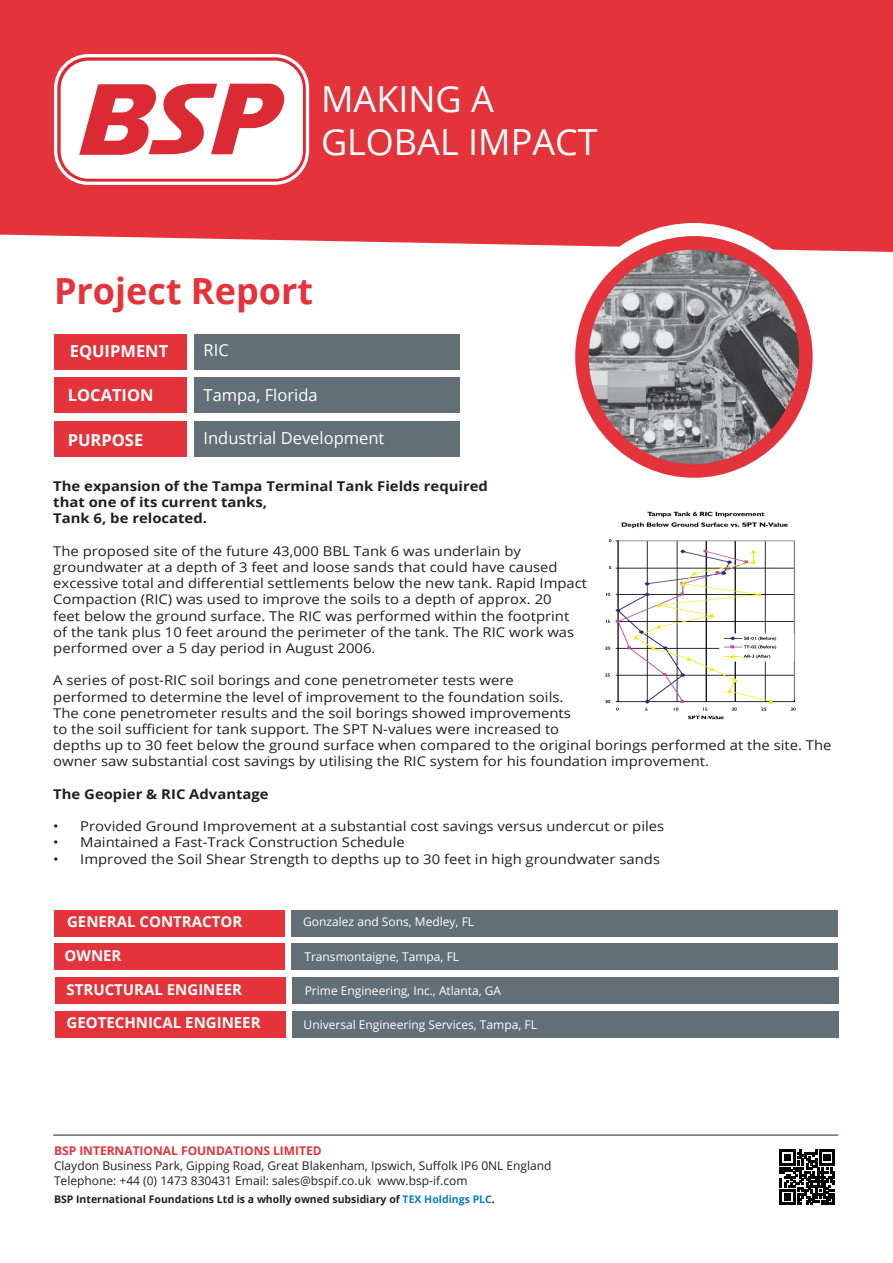
<style>
.page{position:relative;width:893px;height:1263px;background:#fff}
.page>*{position:absolute;margin:0;border:0;box-sizing:border-box;transform-origin:0 0}
.t1{font:36px "Open Sans";color:#fff}
.t2{font:700 36px "Open Sans";color:#e4333a}
.t3{font:16.5px "Open Sans";color:#fff}
.t4{font:700 16.5px "Open Sans";color:#fff}
.t5{font:700 15px "Open Sans";color:#fff}
.t6{font:13.5px/16.2px "Open Sans";color:#231f20;scale:1.1 1}
.t7{font:700 13.5px/16.2px "Open Sans";color:#231f20;scale:1.1 1}
.t8{font:12px/15px "Open Sans";color:#231f20}
.t9{font:12px "Open Sans";color:#fff}
.t10{font:700 10.5px "Open Sans";color:#231f20}
.s1{font-weight:700;color:#e4333a}
.s2{color:#0f7abc}
</style>
<div class="page">
<hr style="left:53px;top:1134px;width:785px;height:2px;background:#626f77">
<svg style="left:780px;top:1150px;width:55px;height:55px"></svg>
<div style="left:0;top:0;width:893px;height:252px;background:#e4333a"></div>
<div style="left:54px;top:54px;width:255px;height:131px;background:#fff;border-radius:34px"></div>
<svg style="left:57px;top:57px;width:249px;height:125px;fill:#dc2a34"></svg>
<div style="left:61px;top:61px;width:242px;height:118px;background:#fff;border-radius:28px"></div>
<svg style="left:79px;top:84px;width:206px;height:71px"></svg>
<div style="left:54px;top:334px;width:132px;height:35px;background:#e4333a"></div>
<div style="left:54px;top:377px;width:132px;height:35px;background:#e4333a"></div>
<div style="left:54px;top:422px;width:132px;height:35px;background:#e4333a"></div>
<div style="left:194px;top:334px;width:266px;height:35px;background:#626f77"></div>
<div style="left:194px;top:377px;width:266px;height:35px;background:#626f77"></div>
<div style="left:194px;top:422px;width:266px;height:35px;background:#626f77"></div>
<div style="left:562px;top:223px;width:264px;height:268px;border:14px solid #fff;border-radius:50%"></div>
<img style="left:582px;top:246px;width:224px;height:225px">
<div style="left:575px;top:236px;width:238px;height:242px;border:14px solid #e4333a;border-radius:50%"></div>
<div style="left:54px;top:910px;width:231px;height:26px;background:#e4333a"></div>
<div style="left:54px;top:944px;width:231px;height:26px;background:#e4333a"></div>
<div style="left:55px;top:977px;width:231px;height:27px;background:#e4333a"></div>
<div style="left:55px;top:1011px;width:231px;height:26px;background:#e4333a"></div>
<div style="left:291px;top:910px;width:547px;height:26px;background:#626f77"></div>
<div style="left:291px;top:944px;width:547px;height:26px;background:#626f77"></div>
<div style="left:292px;top:977px;width:547px;height:27px;background:#626f77"></div>
<div style="left:292px;top:1011px;width:547px;height:26px;background:#626f77"></div>
<img style="left:605px;top:511px;width:191px;height:209px">
<p class="t1" style="left:321px;top:74px;width:174px">MAKING A</p>
<p class="t1" style="left:321px;top:117px;width:278px">GLOBAL IMPACT</p>
<p class="t2" style="left:54px;top:266px;width:261px">Project Report</p>
<p class="t4" style="left:70px;top:339px;width:100px">EQUIPMENT</p>
<p class="t3" style="left:204px;top:338px;width:27px">RIC</p>
<p class="t4" style="left:68px;top:383px;width:87px">LOCATION</p>
<p class="t3" style="left:204px;top:383px;width:116px">Tampa, Florida</p>
<p class="t4" style="left:68px;top:428px;width:77px">PURPOSE</p>
<p class="t3" style="left:204px;top:427px;width:182px">Industrial Development</p>
<p class="t7" style="left:53px;top:478px;width:397px">The expansion of the Tampa Terminal Tank Fields required that one of its current tanks,</p>
<p class="t7" style="left:53px;top:510px;width:141px">Tank 6, be relocated.</p>
<p class="t6" style="left:53px;top:542px;width:487px">The proposed site of the future 43,000 BBL Tank 6 was underlain by groundwater at a depth of 3 feet and loose sands that could have caused excessive total and differential settlements below the new tank. Rapid Impact Compaction (RIC) was used to improve the soils to a depth of approx. 20<br>feet below the ground surface. The RIC was performed within the footprint<br>of the tank plus 10 feet around the perimeter of the tank. The RIC work was performed over a 5 day period in August 2006.</p>
<p class="t6" style="left:53px;top:672px;width:709px">A series of post-RIC soil borings and cone penetrometer tests were<br>performed to determine the level of improvement to the foundation soils.<br>The cone penetrometer results and the soil borings showed improvements<br>to the soil sufficient for tank support. The SPT N-values were increased to<br>depths up to 30 feet below the ground surface when compared to the original borings performed at the site. The owner saw substantial cost savings by utilising the RIC system for his foundation improvement.</p>
<p class="t7" style="left:53px;top:785px;width:197px">The Geopier &amp; RIC Advantage</p>
<p class="t6" style="left:53px;top:818px;width:557px">• Provided Ground Improvement at a substantial cost savings versus undercut or piles</p>
<p class="t6" style="left:53px;top:834px;width:321px">• Maintained a Fast-Track Construction Schedule</p>
<p class="t6" style="left:53px;top:850px;width:553px">• Improved the Soil Shear Strength to depths up to 30 feet in high groundwater sands</p>
<p class="t5" style="left:67px;top:911px;width:177px">GENERAL CONTRACTOR</p>
<p class="t5" style="left:65px;top:945px;width:58px">OWNER</p>
<p class="t5" style="left:66px;top:978px;width:177px">STRUCTURAL ENGINEER</p>
<p class="t5" style="left:66px;top:1012px;width:196px">GEOTECHNICAL ENGINEER</p>
<p class="t9" style="left:303px;top:913px;width:172px">Gonzalez and Sons, Medley, FL</p>
<p class="t9" style="left:304px;top:949px;width:156px">Transmontaigne, Tampa, FL</p>
<p class="t9" style="left:305px;top:983px;width:198px">Prime Engineering, Inc., Atlanta, GA</p>
<p class="t9" style="left:304px;top:1016px;width:235px">Universal Engineering Services, Tampa, FL</p>
<p class="t8" style="left:54px;top:1143px;width:499px"><span class="s1">BSP INTERNATIONAL FOUNDATIONS LIMITED<br></span>Claydon Business Park, Gipping Road, Great Blakenham, Ipswich, Suffolk IP6 0NL England<br>Telephone: +44 (0) 1473 830431 Email: sales@bspif.co.uk www.bsp-if.com</p>
<p class="t10" style="left:54px;top:1192px;width:442px">BSP International Foundations Ltd is a wholly owned subsidiary of <span class="s2">TEX Holdings PLC</span>.</p>
</div>
